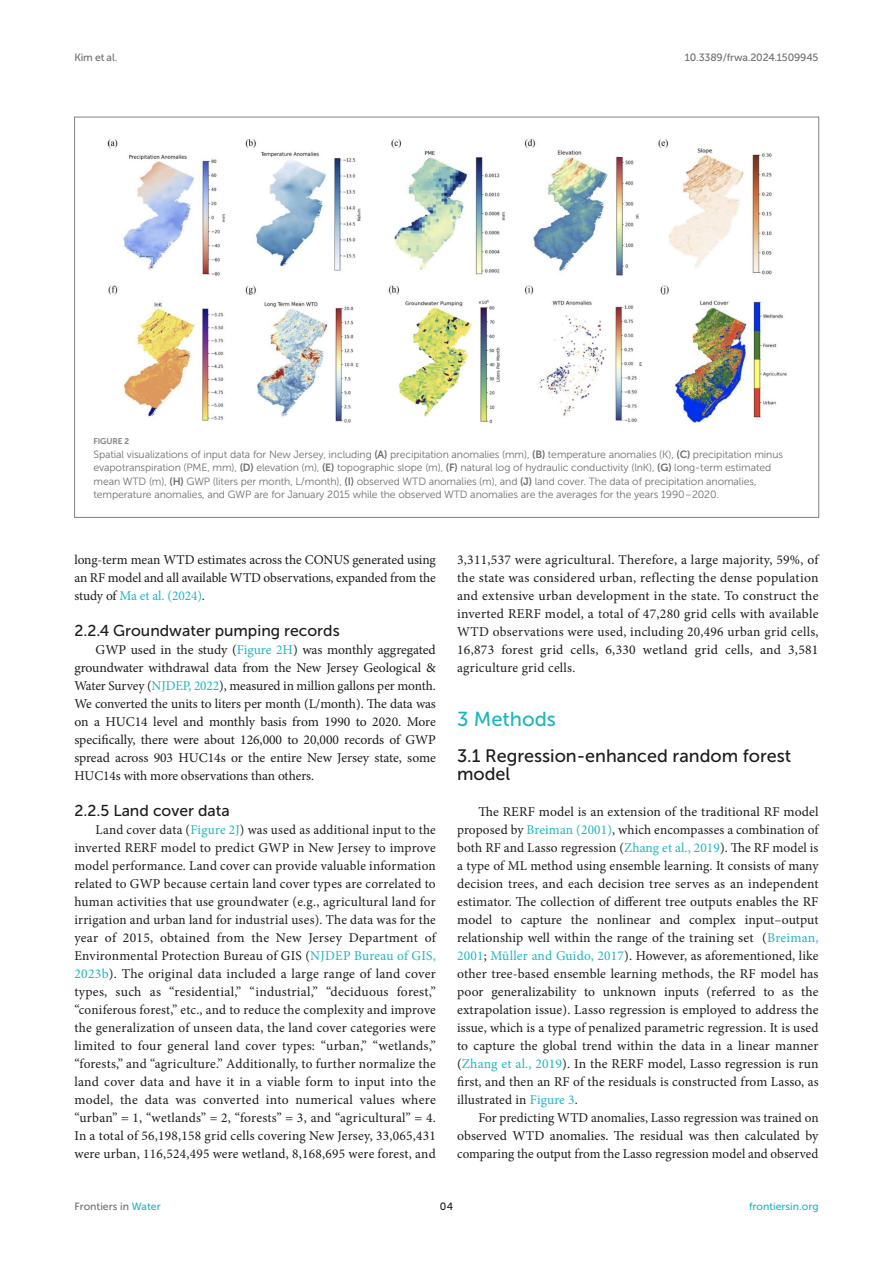
<style>
.page{position:relative;width:893px;height:1263px;background:#fff}
.page>*{position:absolute;margin:0;border:0;box-sizing:border-box;transform-origin:0 0}
.HEAD_1{font:20.25px "Museo Sans 500";color:#1db5c3}
.HEAD_2_after_HEAD_1{font:18px/18px "Museo Sans 500";color:#1b1c1b}
.HEAD_3{font:15.75px "Museo Sans 500";color:#1b1c1b}
.TEXT{font:13.5px/18px "Minion Pro";letter-spacing:.005em;color:#1b1c1b;text-align:justify}
.FIG_LEG{font:10.5px/13.5px "Museo Sans 300";letter-spacing:-.01em;color:#706f70}
.t1{font:10.5px "Museo Sans 500";letter-spacing:-.015em;color:#706f70}
.t2{font:10.5px "Museo Sans 500";color:#1db5c3}
.t3{font:10.5px "Museo Sans 500";color:#1b1c1b}
.FIG_HD{font:8.25px "Museo Sans 700";letter-spacing:-.01em;color:#7e7f7f}
.s1{font-family:"Museo Sans 700"}
.s2{color:#1db5c3}
</style>
<div class="page">
<img style="left:107px;top:139px;width:680px;height:285px">
<p class="t1" style="left:74px;top:51px;width:44px">Kim et al.</p>
<p class="t1" style="left:685px;top:51px;width:135px">10.3389/frwa.2024.1509945</p>
<p class="FIG_HD" style="left:94px;top:437px;width:37px">FIGURE 2</p>
<p class="FIG_LEG" style="left:94px;top:448px;width:691px">Spatial visualizations of input data for New Jersey, including <span class="s1">(A)</span> precipitation anomalies (mm), <span class="s1">(B)</span> temperature anomalies (K), <span class="s1">(C)</span> precipitation minus evapotranspiration (PME, mm), <span class="s1">(D)</span> elevation (m), <span class="s1">(E)</span> topographic slope (m), <span class="s1">(F)</span> natural log of hydraulic conductivity (lnK), <span class="s1">(G)</span> long-term estimated mean WTD (m), <span class="s1">(H)</span> GWP (liters per month, L/month), <span class="s1">(I)</span> observed WTD anomalies (m), and <span class="s1">(J)</span> land cover. The data of precipitation anomalies, temperature anomalies, and GWP are for January 2015 while the observed WTD anomalies are the averages for the years 1990–2020.</p>
<p class="TEXT" style="left:74px;top:551px;width:363px">long-term mean WTD estimates across the CONUS generated using an RF model and all available WTD observations, expanded from the study of <span class="s2">Ma et al. (2024)</span>.</p>
<p class="HEAD_3" style="left:74px;top:622px;width:267px">2.2.4 Groundwater pumping records</p>
<p class="TEXT" style="left:74px;top:641px;width:363px;text-indent:21px">GWP used in the study (<span class="s2">Figure 2H</span>) was monthly aggregated groundwater withdrawal data from the New Jersey Geological &amp; Water Survey (<span class="s2">NJDEP, 2022</span>), measured in million gallons per month.<br>We converted the units to liters per month (L/month). The data was on a HUC14 level and monthly basis from 1990 to 2020. More specifically, there were about 126,000 to 20,000 records of GWP spread across 903 HUC14s or the entire New Jersey state, some HUC14s with more observations than others.</p>
<p class="HEAD_3" style="left:74px;top:802px;width:157px">2.2.5 Land cover data</p>
<p class="TEXT" style="left:74px;top:821px;width:363px;text-indent:21px">Land cover data (<span class="s2">Figure 2J</span>) was used as additional input to the inverted RERF model to predict GWP in New Jersey to improve model performance. Land cover can provide valuable information related to GWP because certain land cover types are correlated to human activities that use groundwater (e.g., agricultural land for irrigation and urban land for industrial uses). The data was for the year of 2015, obtained from the New Jersey Department of Environmental Protection Bureau of GIS (<span class="s2">NJDEP Bureau of GIS, 2023b</span>). The original data included a large range of land cover types, such as “residential,” “industrial,” “deciduous forest,” “coniferous forest,” etc., and to reduce the complexity and improve the generalization of unseen data, the land cover categories were limited to four general land cover types: “urban,” “wetlands,” “forests,” and “agriculture.” Additionally, to further normalize the land cover data and have it in a viable form to input into the model, the data was converted into numerical values where “urban” = 1, “wetlands” = 2, “forests” = 3, and “agricultural” = 4.<br>In a total of 56,198,158 grid cells covering New Jersey, 33,065,431 were urban, 116,524,495 were wetland, 8,168,695 were forest, and</p>
<p class="TEXT" style="left:457px;top:551px;width:363px">3,311,537 were agricultural. Therefore, a large majority, 59%, of the state was considered urban, reflecting the dense population and extensive urban development in the state. To construct the inverted RERF model, a total of 47,280 grid cells with available WTD observations were used, including 20,496 urban grid cells, 16,873 forest grid cells, 6,330 wetland grid cells, and 3,581 agriculture grid cells.</p>
<p class="HEAD_1" style="left:457px;top:708px;width:100px">3 Methods</p>
<p class="HEAD_2_after_HEAD_1" style="left:457px;top:747px;width:336px">3.1 Regression-enhanced random forest model</p>
<p class="TEXT" style="left:457px;top:803px;width:363px;text-indent:21px">The RERF model is an extension of the traditional RF model proposed by <span class="s2">Breiman (2001)</span>, which encompasses a combination of both RF and Lasso regression (<span class="s2">Zhang et al., 2019</span>). The RF model is a type of ML method using ensemble learning. It consists of many decision trees, and each decision tree serves as an independent estimator. The collection of different tree outputs enables the RF model to capture the nonlinear and complex input–output relationship well within the range of the training set (<span class="s2">Breiman, 2001</span>; <span class="s2">Müller and Guido, 2017</span>). However, as aforementioned, like other tree-based ensemble learning methods, the RF model has poor generalizability to unknown inputs (referred to as the extrapolation issue). Lasso regression is employed to address the issue, which is a type of penalized parametric regression. It is used to capture the global trend within the data in a linear manner (<span class="s2">Zhang et al., 2019</span>). In the RERF model, Lasso regression is run first, and then an RF of the residuals is constructed from Lasso, as illustrated in <span class="s2">Figure 3</span>.</p>
<p class="TEXT" style="left:457px;top:1109px;width:363px;text-indent:21px">For predicting WTD anomalies, Lasso regression was trained on observed WTD anomalies. The residual was then calculated by comparing the output from the Lasso regression model and observed</p>
<p class="t1" style="left:74px;top:1200px;width:88px">Frontiers in <span class="s2">Water</span></p>
<p class="t3" style="left:440px;top:1200px;width:15px">04</p>
<p class="t2" style="left:749px;top:1200px;width:71px">frontiersin.org</p>
</div>
